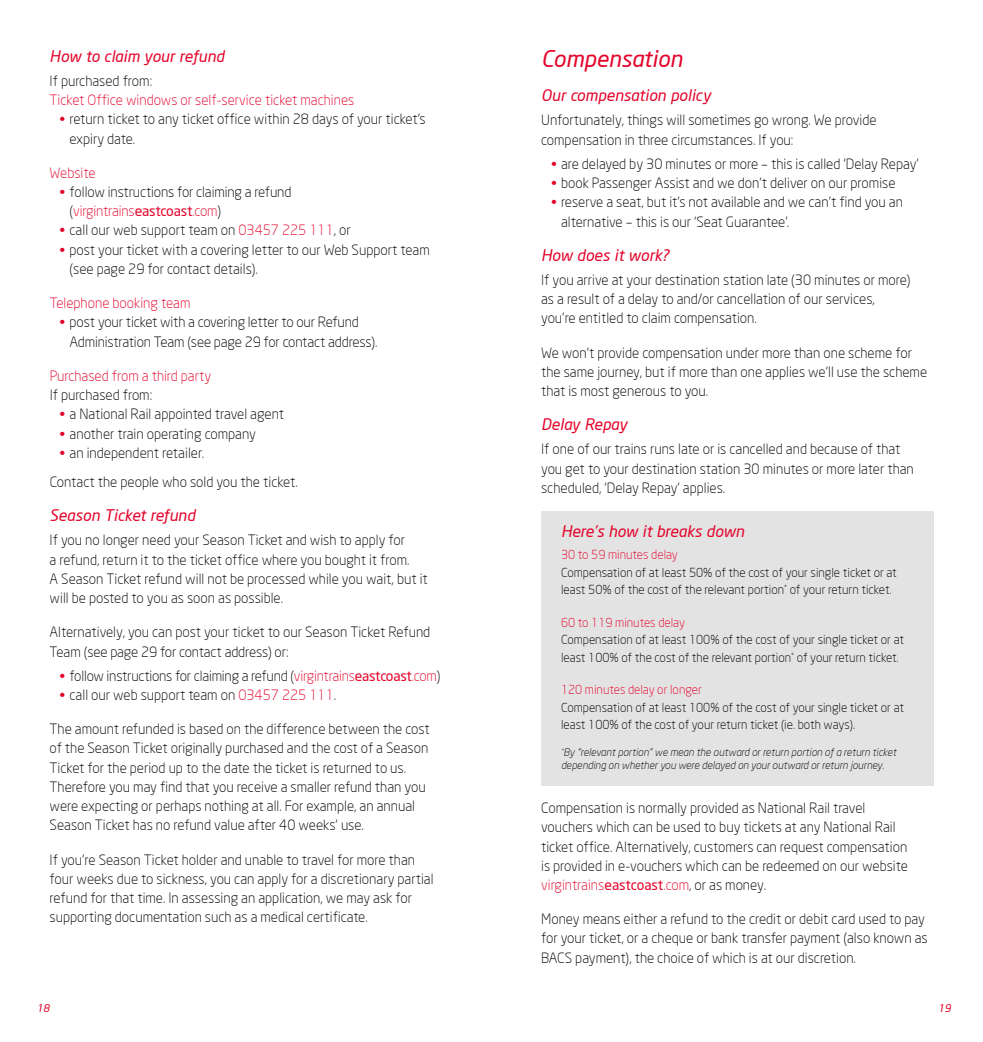
<style>
.page{position:relative;width:983px;height:1042px;background:#fff}
.page>*{position:absolute;margin:0;border:0;box-sizing:border-box;transform-origin:0 0}
.t1{font:italic 22.75px "Neo Sans";color:#e4042a}
.t2{font:italic 15.75px "Neo Sans";color:#e4042a}
.t3{font:300 14px/19.2px "Neo Sans";color:#000}
.t4{font:300 14px "Neo Sans";color:#e4042a}
.t5{font:300 12.25px/17.5px "Neo Sans";color:#000}
.t6{font:300 12.25px "Neo Sans";color:#e4042a}
.t7{font:italic 300 10.5px/12.6px "Neo Sans";color:#000}
.t8{font:italic 10.5px "Neo Sans";color:#e4042a}
.s1{color:#e4042a}
.s2{font-weight:400;color:#e4042a}
</style>
<div class="page">
<div style="left:541px;top:511px;width:392px;height:274px;background:#e3e3e3"></div>
<p class="t2" style="left:50px;top:46px;width:176px">How to claim your refund</p>
<p class="t3" style="left:50px;top:71px;width:104px">If purchased from:</p>
<p class="t4" style="left:50px;top:92px;width:306px">Ticket Office windows or self-service ticket machines</p>
<p class="t3" style="left:69px;top:109px;width:357px;text-indent:-10px"><span class="s1">•</span> return ticket to any ticket office within 28 days of your ticket’s expiry date.</p>
<p class="t4" style="left:50px;top:164px;width:47px">Website</p>
<p class="t3" style="left:69px;top:182px;width:223px;text-indent:-10px"><span class="s1">•</span> follow instructions for claiming a refund (<span class="s1">virgintrains</span><span class="s2">eastcoast</span><span class="s1">.com</span>)</p>
<p class="t3" style="left:60px;top:221px;width:293px"><span class="s1">•</span> call our web support team on <span class="s1">03457 225 111</span>, or</p>
<p class="t3" style="left:69px;top:240px;width:362px;text-indent:-10px"><span class="s1">•</span> post your ticket with a covering letter to our Web Support team (see page 29 for contact details).</p>
<p class="t4" style="left:50px;top:295px;width:142px">Telephone booking team</p>
<p class="t3" style="left:69px;top:312px;width:309px;text-indent:-10px"><span class="s1">•</span> post your ticket with a covering letter to our Refund<br>Administration Team (see page 29 for contact address).</p>
<p class="t4" style="left:50px;top:367px;width:163px">Purchased from a third party</p>
<p class="t3" style="left:50px;top:385px;width:104px">If purchased from:</p>
<p class="t3" style="left:60px;top:404px;width:226px"><span class="s1">•</span> a National Rail appointed travel agent</p>
<p class="t3" style="left:60px;top:424px;width:198px"><span class="s1">•</span> another train operating company</p>
<p class="t3" style="left:50px;top:438px;width:249px;line-height:29.2px;text-indent:10px"><span class="s1">•</span> an independent retailer.<br>Contact the people who sold you the ticket.</p>
<p class="t2" style="left:50px;top:506px;width:147px">Season Ticket refund</p>
<p class="t3" style="left:50px;top:530px;width:379px">If you no longer need your Season Ticket and wish to apply for<br>a refund, return it to the ticket office where you bought it from.<br>A Season Ticket refund will not be processed while you wait, but it will be posted to you as soon as possible.</p>
<p class="t3" style="left:50px;top:622px;width:382px">Alternatively, you can post your ticket to our Season Ticket Refund<br>Team (see page 29 for contact address) or:</p>
<p class="t3" style="left:60px;top:666px;width:382px"><span class="s1">•</span> follow instructions for claiming a refund (<span class="s1">virgintrains</span><span class="s2">eastcoast</span><span class="s1">.com</span>)</p>
<p class="t3" style="left:60px;top:685px;width:278px"><span class="s1">•</span> call our web support team on <span class="s1">03457 225 111</span>.</p>
<p class="t3" style="left:50px;top:719px;width:381px">The amount refunded is based on the difference between the cost of the Season Ticket originally purchased and the cost of a Season Ticket for the period up to the date the ticket is returned to us.<br>Therefore you may find that you receive a smaller refund than you were expecting or perhaps nothing at all. For example, an annual Season Ticket has no refund value after 40 weeks’ use.</p>
<p class="t3" style="left:50px;top:849px;width:385px">If you’re Season Ticket holder and unable to travel for more than four weeks due to sickness, you can apply for a discretionary partial refund for that time. In assessing an application, we may ask for supporting documentation such as a medical certificate.</p>
<h1 class="t1" style="left:541px;top:45px;width:143px">Compensation</h1>
<p class="t2" style="left:541px;top:86px;width:171px">Our compensation policy</p>
<p class="t3" style="left:541px;top:110px;width:337px">Unfortunately, things will sometimes go wrong. We provide compensation in three circumstances. If you:</p>
<p class="t3" style="left:551px;top:154px;width:369px"><span class="s1">•</span> are delayed by 30 minutes or more – this is called ‘Delay Repay’</p>
<p class="t3" style="left:551px;top:173px;width:346px"><span class="s1">•</span> book Passenger Assist and we don’t deliver on our promise</p>
<p class="t3" style="left:561px;top:192px;width:343px;text-indent:-10px"><span class="s1">•</span> reserve a seat, but it’s not available and we can’t find you an alternative – this is our ‘Seat Guarantee’.</p>
<p class="t2" style="left:541px;top:245px;width:130px">How does it work?</p>
<p class="t3" style="left:541px;top:270px;width:371px">If you arrive at your destination station late (30 minutes or more) as a result of a delay to and/or cancellation of our services, you’re entitled to claim compensation.</p>
<p class="t3" style="left:541px;top:343px;width:387px">We won’t provide compensation under more than one scheme for the same journey, but if more than one applies we’ll use the scheme that is most generous to you.</p>
<p class="t2" style="left:541px;top:415px;width:88px">Delay Repay</p>
<p class="t3" style="left:541px;top:439px;width:374px">If one of our trains runs late or is cancelled and because of that you get to your destination station 30 minutes or more later than scheduled, ‘Delay Repay’ applies.</p>
<p class="t2" style="left:561px;top:521px;width:185px">Here’s how it breaks down</p>
<p class="t6" style="left:561px;top:548px;width:118px">30 to 59 minutes delay</p>
<p class="t5" style="left:561px;top:564px;width:337px">Compensation of at least 50% of the cost of your single ticket or at least 50% of the cost of the relevant portion<sup>*</sup> of your return ticket.</p>
<p class="t6" style="left:561px;top:615px;width:125px">60 to 119 minutes delay</p>
<p class="t5" style="left:561px;top:631px;width:344px">Compensation of at least 100% of the cost of your single ticket or at least 100% of the cost of the relevant portion<sup>*</sup> of your return ticket.</p>
<p class="t6" style="left:561px;top:682px;width:142px">120 minutes delay or longer</p>
<p class="t5" style="left:561px;top:698px;width:344px">Compensation of at least 100% of the cost of your single ticket or at least 100% of the cost of your return ticket (ie. both ways).</p>
<p class="t7" style="left:561px;top:746px;width:337px"><sup>*</sup>By “relevant portion” we mean the outward or return portion of a return ticket depending on whether you were delayed on your outward or return journey.</p>
<p class="t3" style="left:541px;top:798px;width:368px">Compensation is normally provided as National Rail travel vouchers which can be used to buy tickets at any National Rail ticket office. Alternatively, customers can request compensation is provided in e-vouchers which can be redeemed on our website <span class="s1">virgintrains</span><span class="s2">eastcoast</span><span class="s1">.com</span>, or as money.</p>
<p class="t3" style="left:541px;top:909px;width:388px">Money means either a refund to the credit or debit card used to pay for your ticket, or a cheque or bank transfer payment (also known as<br>BACS payment), the choice of which is at our discretion.</p>
<p class="t8" style="left:37px;top:1002px;width:14px">18</p>
<p class="t8" style="left:937px;top:1002px;width:14px">19</p>
</div>
